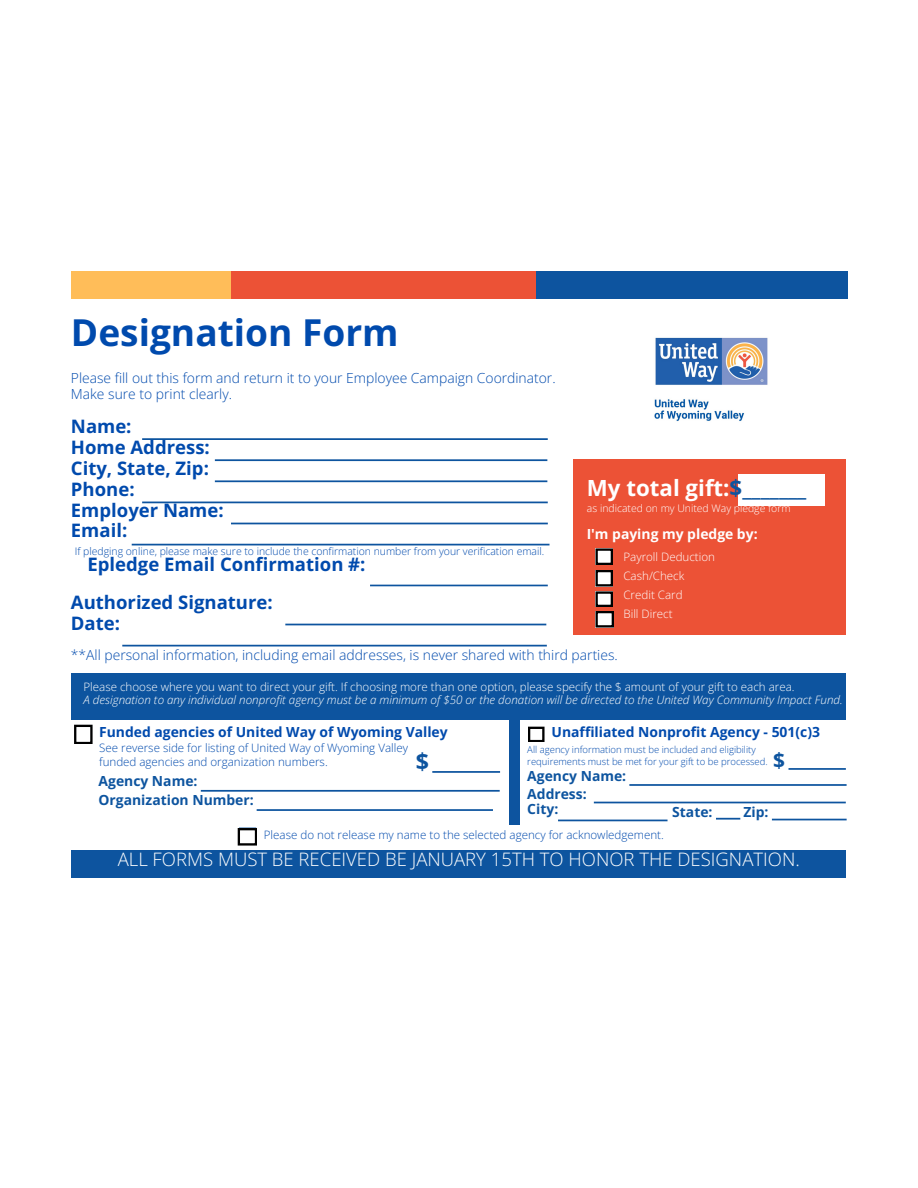
<style>
.page{position:relative;width:918px;height:1188px;background:#fff}
.page>*{position:absolute;margin:0;border:0;box-sizing:border-box;transform-origin:0 0}
.t1{font:700 37.05px "Open Sans";color:#004aad}
.t2{font:700 23.25px "Open Sans";color:#0d549f}
.t3{font:700 22.35px "Open Sans";color:#fff}
.t4{font:700 20.85px "Open Sans";color:#0d549f}
.t5{font:700 18.6px "Open Sans";color:#004aad}
.t6{font:300 18.6px "Open Sans";color:#fff}
.t7{font:300 13.95px/15.6px "Open Sans";color:#004aad}
.t8{font:700 13.95px "Open Sans";color:#004aad}
.t9{font:700 13.95px/19.2px "Open Sans";color:#0d549f}
.t10{font:700 13.95px "Open Sans";color:#fff}
.t11{font:300 11.55px/19.2px "Open Sans";color:#fff}
.t12{font:300 11.55px/14px "Open Sans";color:#004aad}
.t13{font:italic 300 11.55px "Open Sans";color:#fff}
.t14{font:300 10.5px "Open Sans";color:#004aad}
.t15{font:300 10.5px "Open Sans";color:#fff}
.t16{font:300 9.6px/12.1px "Open Sans";color:#004aad}
.s1{color:#0d549f}
</style>
<div class="page">
<div style="left:71px;top:271px;width:160px;height:28px;background:#ffbd59"></div>
<div style="left:533px;top:271px;width:315px;height:28px;background:#0d549f"></div>
<div style="left:231px;top:271px;width:304px;height:28px;background:#ec5236"></div>
<img style="left:654px;top:337px;width:114px;height:84px">
<hr style="left:142px;top:438px;width:406px;height:2px;background:#0d549f">
<hr style="left:215px;top:459px;width:332px;height:2px;background:#0d549f">
<hr style="left:215px;top:480px;width:332px;height:2px;background:#0d549f">
<hr style="left:142px;top:502px;width:406px;height:1px;background:#0d549f">
<hr style="left:231px;top:523px;width:317px;height:1px;background:#0d549f">
<hr style="left:132px;top:544px;width:418px;height:1px;background:#0d549f">
<hr style="left:122px;top:645px;width:425px;height:1px;background:#0d549f">
<hr style="left:285px;top:624px;width:261px;height:1px;background:#0d549f">
<hr style="left:370px;top:585px;width:178px;height:1px;background:#0d549f">
<div style="left:573px;top:459px;width:273px;height:176px;background:#ec5236"></div>
<div style="left:738px;top:474px;width:87px;height:32px;background:#fff"></div>
<div style="left:595px;top:570px;width:18px;height:17px;background:#fff"></div>
<div style="left:595px;top:570px;width:18px;height:17px;border:2px solid #000"></div>
<div style="left:595px;top:591px;width:18px;height:16px;background:#fff"></div>
<div style="left:595px;top:591px;width:18px;height:16px;border:2px solid #000"></div>
<div style="left:595px;top:611px;width:19px;height:17px;background:#fff"></div>
<div style="left:595px;top:611px;width:19px;height:17px;border:2px solid #000"></div>
<div style="left:595px;top:548px;width:18px;height:17px;background:#fff"></div>
<div style="left:595px;top:548px;width:18px;height:17px;border:2px solid #000"></div>
<div style="left:71px;top:850px;width:775px;height:27px;background:#0d549f"></div>
<div style="left:71px;top:673px;width:775px;height:47px;background:#0d549f"></div>
<hr style="left:432px;top:771px;width:68px;height:2px;background:#0d549f">
<hr style="left:201px;top:790px;width:299px;height:2px;background:#0d549f">
<hr style="left:257px;top:809px;width:236px;height:2px;background:#0d549f">
<div style="left:509px;top:720px;width:10px;height:104px;background:#0d549f"></div>
<hr style="left:594px;top:802px;width:252px;height:1px;background:#0d549f">
<hr style="left:629px;top:784px;width:218px;height:2px;background:#0d549f">
<hr style="left:558px;top:820px;width:110px;height:1px;background:#0d549f">
<hr style="left:716px;top:818px;width:24px;height:2px;background:#0d549f">
<hr style="left:772px;top:819px;width:75px;height:1px;background:#0d549f">
<hr style="left:789px;top:768px;width:57px;height:2px;background:#0d549f">
<svg style="left:528px;top:726px;width:16px;height:1px"></svg>
<div style="left:74px;top:725px;width:19px;height:19px;border:2px solid #000"></div>
<div style="left:238px;top:828px;width:19px;height:18px;border:2px solid #000"></div>
<div style="left:528px;top:727px;width:17px;height:15px;border:2px solid #000"></div>
<p class="t1" style="left:71px;top:306px;width:329px">Designation Form</p>
<p class="t7" style="left:71px;top:370px;width:486px">Please fill out this form and return it to your Employee Campaign Coordinator.<br>Make sure to print clearly.</p>
<p class="t5" style="left:71px;top:413px;width:62px">Name:</p>
<p class="t5" style="left:71px;top:434px;width:140px">Home Address:</p>
<p class="t5" style="left:71px;top:455px;width:140px">City, State, Zip:</p>
<p class="t5" style="left:71px;top:476px;width:65px">Phone:</p>
<p class="t5" style="left:71px;top:497px;width:154px">Employer Name:</p>
<p class="t5" style="left:71px;top:518px;width:58px">Email:</p>
<p class="t5" style="left:88px;top:551px;width:280px">Epledge Email Confirmation #:</p>
<p class="t5" style="left:71px;top:589px;width:203px">Authorized Signature:</p>
<p class="t5" style="left:71px;top:610px;width:51px">Date:</p>
<p class="t14" style="left:75px;top:544px;width:471px">If pledging online, please make sure to include the confirmation number from your verification email.</p>
<p class="t3" style="left:587px;top:472px;width:221px">My total gift:<span class="s1">$_______</span></p>
<p class="t15" style="left:587px;top:501px;width:205px">as indicated on my United Way pledge form</p>
<p class="t10" style="left:587px;top:524px;width:172px">I'm paying my pledge by:</p>
<p class="t11" style="left:623px;top:547px;width:93px">Payroll Deduction<br>Cash/Check</p>
<p class="t11" style="left:623px;top:585px;width:61px">Credit Card</p>
<p class="t11" style="left:623px;top:604px;width:51px">Bill Direct</p>
<p class="t7" style="left:71px;top:647px;width:548px">**All personal information, including email addresses, is never shared with third parties.</p>
<p class="t11" style="left:83px;top:676px;width:713px">Please choose where you want to direct your gift. If choosing more than one option, please specify the $ amount of your gift to each area.</p>
<p class="t13" style="left:83px;top:692px;width:761px">A designation to any individual nonprofit agency must be a minimum of $50 or the donation will be directed to the United Way Community Impact Fund.</p>
<p class="t8" style="left:99px;top:722px;width:350px">Funded agencies of United Way of Wyoming Valley</p>
<p class="t8" style="left:552px;top:722px;width:270px">Unaffiliated Nonprofit Agency - 501(c)3</p>
<p class="t12" style="left:99px;top:741px;width:310px">See reverse side for listing of United Way of Wyoming Valley funded agencies and organization numbers.</p>
<p class="t9" style="left:99px;top:771px;width:157px">Agency Name:<br>Organization Number:</p>
<p class="t2" style="left:416px;top:745px;width:15px">$</p>
<p class="t16" style="left:527px;top:743px;width:242px">All agency information must be included and eligibility requirements must be met for your gift to be processed.</p>
<p class="t4" style="left:773px;top:746px;width:13px">$</p>
<p class="t9" style="left:527px;top:767px;width:100px;line-height:17.4px">Agency Name:<br>Address:</p>
<p class="t9" style="left:527px;top:799px;width:33px">City:</p>
<p class="t9" style="left:672px;top:802px;width:42px">State:</p>
<p class="t9" style="left:743px;top:802px;width:27px">Zip:</p>
<p class="t12" style="left:264px;top:828px;width:402px">Please do not release my name to the selected agency for acknowledgement.</p>
<p class="t6" style="left:118px;top:846px;width:684px">ALL FORMS MUST BE RECEIVED BE JANUARY 15TH TO HONOR THE DESIGNATION.</p>
</div>
